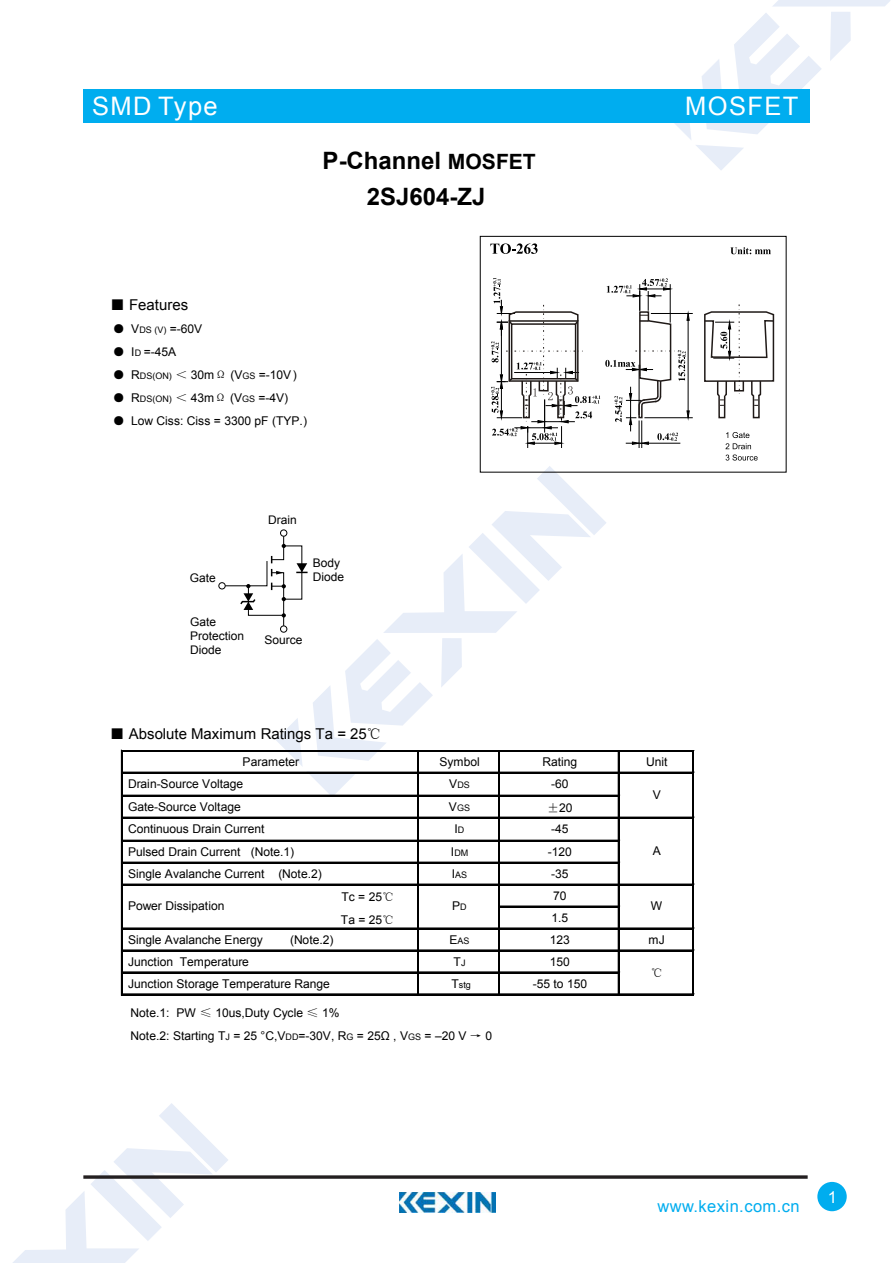
<style>
.page{position:relative;width:893px;height:1263px;background:#fff}
.page>*{position:absolute;margin:0;border:0;box-sizing:border-box;transform-origin:0 0}
.t1{font:25.5px "Arial";letter-spacing:.055em;color:#fff}
.t2{font:700 24px/35.8px "Arial";color:#000;text-align:center}
.t3{font:16.5px "Arial";letter-spacing:.025em;color:#00adef}
.t4{font:16.5px "Arial";color:#fff}
.t5{font:15px "Arial";color:#000}
.t6{font:12px/21.9px "Arial";letter-spacing:-.005em;color:#000}
.t7{font:12px "Sim Sun";color:#000}
.t8{font:11.85px/14.1px "Arial";color:#000}
.t9{font:9px "Arial";color:#000}
.s1{font-size:21px}
.s2{font-family:"Sim Sun"}
.s3{font-size:9px}
.s4{font-size:12px}
</style>
<div class="page">
<svg style="left:674px;top:0;width:216px;height:170px"></svg>
<svg style="left:13px;top:1103px;width:215px;height:160px"></svg>
<div style="left:83px;top:89px;width:726px;height:34px;background:#00adef"></div>
<svg style="left:83px;top:1175px;width:725px;height:4px"></svg>
<div style="left:817px;top:1182px;width:30px;height:29px;background:#00adef;border-radius:50%"></div>
<img style="left:400px;top:1193px;width:95px;height:20px">
<hr style="left:644px;top:417px;width:49px;height:1px;background:#000">
<hr style="left:651px;top:313px;width:42px;height:1px;background:#000">
<svg style="left:490px;top:243px;width:47px;height:11px"></svg>
<svg style="left:730px;top:247px;width:41px;height:7px"></svg>
<div style="left:480px;top:236px;width:306px;height:236px;border:1px solid #000"></div>
<div style="left:718px;top:395px;width:7px;height:23px;border:2px solid #1f1917"></div>
<div style="left:753px;top:395px;width:7px;height:23px;border:2px solid #1f1917"></div>
<svg style="left:704px;top:304px;width:71px;height:102px"></svg>
<svg style="left:725px;top:432px;width:26px;height:17px"></svg>
<svg style="left:725px;top:455px;width:33px;height:6px"></svg>
<svg style="left:491px;top:278px;width:198px;height:170px"></svg>
<svg style="left:219px;top:466px;width:387px;height:329px"></svg>
<hr style="left:121px;top:750px;width:2px;height:245px;background:#000">
<hr style="left:417px;top:752px;width:1px;height:243px;background:#000">
<hr style="left:418px;top:752px;width:1px;height:243px;background:#000">
<hr style="left:498px;top:752px;width:1px;height:243px;background:#000">
<hr style="left:499px;top:752px;width:1px;height:243px;background:#000">
<hr style="left:618px;top:752px;width:2px;height:243px;background:#000">
<hr style="left:692px;top:752px;width:2px;height:243px;background:#000">
<hr style="left:123px;top:750px;width:571px;height:2px;background:#000">
<hr style="left:123px;top:772px;width:571px;height:2px;background:#000">
<hr style="left:123px;top:795px;width:497px;height:2px;background:#000">
<hr style="left:123px;top:817px;width:571px;height:2px;background:#000">
<hr style="left:123px;top:840px;width:497px;height:2px;background:#000">
<hr style="left:123px;top:862px;width:497px;height:2px;background:#000">
<hr style="left:123px;top:884px;width:571px;height:1px;background:#000">
<hr style="left:500px;top:906px;width:120px;height:1px;background:#000">
<hr style="left:123px;top:928px;width:571px;height:1px;background:#000">
<hr style="left:123px;top:950px;width:571px;height:1px;background:#000">
<hr style="left:123px;top:972px;width:497px;height:1px;background:#000">
<hr style="left:123px;top:994px;width:571px;height:1px;background:#000">
<h1 class="t1" style="left:92px;top:89px;width:127px">SMD Type</h1>
<h2 class="t2" style="left:323px;top:143px;width:215px">P-Channel <span class="s1">MOSFET<br></span>2SJ604-ZJ</h2>
<h1 class="t1" style="left:685px;top:89px;width:115px">MOSFET</h1>
<p class="t5" style="left:110px;top:295px;width:80px"><span class="s2">■</span> Features</p>
<p class="t6" style="left:113px;top:318px;width:91px"><span class="s2">●</span> V<span class="s3">DS (V)</span> =-60V</p>
<p class="t6" style="left:113px;top:341px;width:65px"><span class="s2">●</span> I<span class="s3">D</span> =-45A</p>
<p class="t6" style="left:113px;top:364px;width:186px"><span class="s2">●</span> R<span class="s3">DS(ON)</span> <span class="s2">＜</span> 30m<span class="s2">Ω</span> (V<span class="s3">GS</span> =-10V)</p>
<p class="t6" style="left:113px;top:387px;width:177px"><span class="s2">●</span> R<span class="s3">DS(ON)</span> <span class="s2">＜</span> 43m<span class="s2">Ω</span> (V<span class="s3">GS</span> =-4V)</p>
<p class="t6" style="left:113px;top:410px;width:196px"><span class="s2">●</span> Low Ciss: Ciss = 3300 pF (TYP.)</p>
<p class="t8" style="left:190px;top:571px;width:28px">Gate</p>
<p class="t8" style="left:190px;top:614px;width:56px">Gate<br>Protection<br>Diode</p>
<p class="t8" style="left:268px;top:513px;width:30px">Drain</p>
<p class="t8" style="left:313px;top:556px;width:33px">Body<br>Diode</p>
<p class="t8" style="left:265px;top:633px;width:40px">Source</p>
<p class="t5" style="left:110px;top:724px;width:273px"><span class="s2">■</span> Absolute Maximum Ratings Ta = 25<span class="s2">℃</span></p>
<p class="t6" style="left:243px;top:751px;width:58px">Parameter</p>
<p class="t6" style="left:439px;top:751px;width:42px">Symbol</p>
<p class="t6" style="left:542px;top:751px;width:36px">Rating</p>
<p class="t6" style="left:646px;top:751px;width:23px">Unit</p>
<p class="t6" style="left:128px;top:773px;width:117px">Drain-Source Voltage</p>
<p class="t9" style="left:449px;top:779px;width:22px"><span class="s4">V</span>DS</p>
<p class="t6" style="left:551px;top:773px;width:19px">-60</p>
<p class="t6" style="left:128px;top:796px;width:114px">Gate-Source Voltage</p>
<p class="t9" style="left:449px;top:802px;width:23px"><span class="s4">V</span>GS</p>
<p class="t6" style="left:547px;top:796px;width:27px"><span class="s2">±</span>20</p>
<p class="t6" style="left:128px;top:818px;width:138px">Continuous Drain Current</p>
<p class="t6" style="left:454px;top:818px;width:11px">I<span class="s3">D</span></p>
<p class="t6" style="left:551px;top:818px;width:19px">-45</p>
<p class="t6" style="left:128px;top:841px;width:168px">Pulsed Drain Current (Note.1)</p>
<p class="t9" style="left:451px;top:847px;width:19px"><span class="s4">I</span>DM</p>
<p class="t6" style="left:548px;top:841px;width:26px">-120</p>
<p class="t6" style="left:128px;top:863px;width:195px">Single Avalanche Current (Note.2)</p>
<p class="t9" style="left:452px;top:869px;width:17px"><span class="s4">I</span>AS</p>
<p class="t6" style="left:551px;top:863px;width:19px">-35<br>70<br>1.5</p>
<p class="t6" style="left:128px;top:929px;width:136px">Single Avalanche Energy</p>
<p class="t6" style="left:290px;top:929px;width:45px">(Note.2)</p>
<p class="t9" style="left:449px;top:935px;width:22px"><span class="s4">E</span>AS</p>
<p class="t6" style="left:550px;top:929px;width:22px">123</p>
<p class="t6" style="left:649px;top:929px;width:18px">mJ</p>
<p class="t6" style="left:128px;top:951px;width:122px">Junction Temperature</p>
<p class="t6" style="left:454px;top:951px;width:13px">T<span class="s3">J</span></p>
<p class="t6" style="left:550px;top:951px;width:22px">150</p>
<p class="t6" style="left:128px;top:973px;width:203px">Junction Storage Temperature Range</p>
<p class="t9" style="left:451px;top:979px;width:21px"><span class="s4">T</span>stg</p>
<p class="t6" style="left:533px;top:973px;width:56px">-55 to 150</p>
<p class="t6" style="left:653px;top:784px;width:10px">V</p>
<p class="t6" style="left:653px;top:840px;width:10px">A</p>
<p class="t6" style="left:341px;top:886px;width:55px;line-height:23.1px">Tc = 25<span class="s2">℃<br></span>Ta = 25<span class="s2">℃</span></p>
<p class="t6" style="left:128px;top:895px;width:98px">Power Dissipation</p>
<p class="t6" style="left:452px;top:895px;width:16px">P<span class="s3">D</span></p>
<p class="t6" style="left:651px;top:895px;width:13px">W</p>
<p class="t7" style="left:651px;top:967px;width:14px">℃</p>
<p class="t6" style="left:131px;top:1002px;width:363px;line-height:23.1px">Note.1: PW <span class="s2">≤</span> 10us,Duty Cycle <span class="s2">≤</span> 1%<br>Note.2: Starting T<span class="s3">J</span> = 25 °C,V<span class="s3">DD</span>=-30V, R<span class="s3">G</span> = 25Ω , V<span class="s3">GS</span> = –20 V <span class="s2">→</span> 0</p>
<h3 class="t3" style="left:657px;top:1196px;width:144px">www.kexin.com.cn</h3>
<h3 class="t4" style="left:828px;top:1186px;width:11px">1</h3>
</div>
